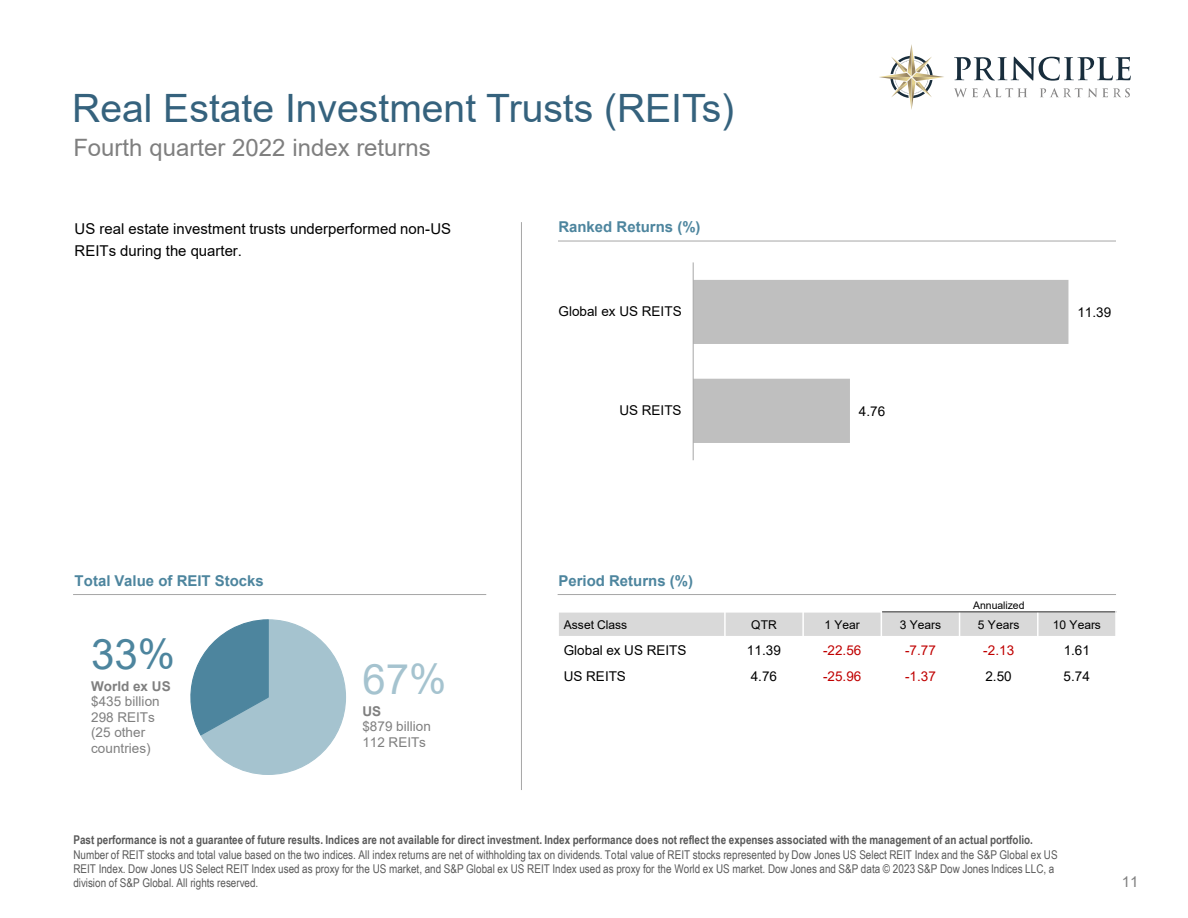
<style>
.page{position:relative;width:1188px;height:918px;background:#fff}
.page>*{position:absolute;margin:0;border:0;box-sizing:border-box;transform-origin:0 0}
.t1{font:42px "Arial";color:#a5c3cf}
.t2{font:42px "Arial";color:#4d859e}
.t3{font:39px "Arial";color:#35627d}
.t4{font:24px "Arial";color:#7f7f7f}
.t5{font:15px/22.5px "Arial";color:#000}
.t6{font:700 15px "Arial";color:#4d859e}
.t7{font:15px "Arial";color:#7f7f7f}
.t8{font:13.5px "Arial";color:#000}
.t9{font:13.5px/15.6px "Arial";letter-spacing:.005em;color:#7f7f7f}
.t10{font:13.5px "Arial";letter-spacing:.005em;color:#c00000}
.t11{font:12px/14.4px "Arial Narrow";letter-spacing:.005em;color:#595959}
.t12{font:12px "Arial";letter-spacing:-.005em;color:#000}
.t13{font:10.5px "Arial";letter-spacing:-.005em;color:#000}
.s1{font-weight:700}
</style>
<div class="page">
<hr style="left:521px;top:222px;width:1px;height:568px;background:#a6a6a6">
<svg style="left:694px;top:280px;width:374px;height:163px;fill:#bfbfbf"></svg>
<hr style="left:693px;top:262px;width:1px;height:198px;background:#a6a6a6">
<svg style="left:190px;top:619px;width:156px;height:156px"></svg>
<hr style="left:558px;top:241px;width:558px;height:1px;background:#a6a6a6">
<hr style="left:558px;top:594px;width:558px;height:1px;background:#a6a6a6">
<div style="left:558px;top:612px;width:167px;height:25px;background:#d9d9d9"></div>
<div style="left:725px;top:612px;width:78px;height:25px;background:#d9d9d9"></div>
<div style="left:803px;top:612px;width:78px;height:25px;background:#d9d9d9"></div>
<div style="left:881px;top:612px;width:79px;height:25px;background:#d9d9d9"></div>
<div style="left:960px;top:612px;width:78px;height:25px;background:#d9d9d9"></div>
<div style="left:1038px;top:612px;width:78px;height:25px;background:#d9d9d9"></div>
<hr style="left:724px;top:597px;width:2px;height:92px;background:#fff">
<hr style="left:802px;top:597px;width:2px;height:92px;background:#fff">
<hr style="left:881px;top:597px;width:1px;height:92px;background:#fff">
<hr style="left:959px;top:611px;width:1px;height:78px;background:#fff">
<hr style="left:1037px;top:611px;width:2px;height:78px;background:#fff">
<hr style="left:557px;top:611px;width:325px;height:2px;background:#fff">
<hr style="left:882px;top:611px;width:235px;height:1px;background:#404040">
<hr style="left:557px;top:636px;width:560px;height:1px;background:#fff">
<hr style="left:557px;top:597px;width:2px;height:92px;background:#fff">
<hr style="left:1115px;top:597px;width:2px;height:92px;background:#fff">
<hr style="left:73px;top:594px;width:413px;height:1px;background:#a6a6a6">
<svg style="left:879px;top:44px;width:65px;height:66px"></svg>
<svg style="left:954px;top:88px;width:73px;height:9px"></svg>
<svg style="left:1040px;top:88px;width:90px;height:9px"></svg>
<svg style="left:954px;top:57px;width:177px;height:24px"></svg>
<p class="t3" style="left:72px;top:82px;width:664px">Real Estate Investment Trusts (REITs)</p>
<p class="t4" style="left:73px;top:131px;width:359px">Fourth quarter 2022 index returns</p>
<p class="t5" style="left:75px;top:217px;width:378px">US real estate investment trusts underperformed non-US<br>REITs during the quarter.</p>
<p class="t6" style="left:558px;top:217px;width:144px">Ranked Returns (%)</p>
<p class="t8" style="left:559px;top:302px;width:125px">Global ex US REITS</p>
<p class="t8" style="left:619px;top:401px;width:64px">US REITS</p>
<p class="t8" style="left:859px;top:402px;width:28px">4.76</p>
<p class="t8" style="left:1077px;top:303px;width:35px">11.39</p>
<p class="t6" style="left:75px;top:570px;width:191px">Total Value of REIT Stocks</p>
<p class="t2" style="left:91px;top:626px;width:86px">33%</p>
<p class="t9" style="left:91px;top:678px;width:81px"><span class="s1">World ex US </span>$435 billion<br>298 REITs (25 other countries)</p>
<p class="t1" style="left:362px;top:650px;width:86px">67%</p>
<p class="t9" style="left:362px;top:703px;width:70px"><span class="s1">US<br></span>$879 billion<br>112 REITs</p>
<p class="t6" style="left:559px;top:570px;width:136px">Period Returns (%)</p>
<p class="t13" style="left:973px;top:598px;width:53px">Annualized</p>
<p class="t12" style="left:564px;top:617px;width:65px">Asset Class</p>
<p class="t12" style="left:751px;top:616px;width:27px">QTR</p>
<p class="t12" style="left:824px;top:616px;width:37px">1 Year</p>
<p class="t12" style="left:900px;top:616px;width:43px">3 Years</p>
<p class="t12" style="left:978px;top:616px;width:43px">5 Years</p>
<p class="t12" style="left:1053px;top:616px;width:50px">10 Years</p>
<p class="t8" style="left:564px;top:641px;width:124px">Global ex US REITS</p>
<p class="t8" style="left:747px;top:641px;width:35px">11.39</p>
<p class="t10" style="left:823px;top:641px;width:40px">-22.56</p>
<p class="t10" style="left:905px;top:641px;width:32px">-7.77</p>
<p class="t10" style="left:983px;top:641px;width:32px">-2.13</p>
<p class="t8" style="left:1064px;top:641px;width:28px">1.61</p>
<p class="t8" style="left:564px;top:667px;width:64px">US REITS</p>
<p class="t8" style="left:751px;top:666px;width:28px">4.76</p>
<p class="t10" style="left:823px;top:666px;width:40px">-25.96</p>
<p class="t10" style="left:905px;top:666px;width:32px">-1.37</p>
<p class="t8" style="left:985px;top:666px;width:28px">2.50</p>
<p class="t8" style="left:1064px;top:666px;width:28px">5.74</p>
<p class="t11" style="left:73px;top:832px;width:986px"><span class="s1">Past performance is not a guarantee of future results. Indices are not available for direct investment. Index performance does not reflect the expenses associated with the management of an actual portfolio.<br></span>Number of REIT stocks and total value based on the two indices. All index returns are net of withholding tax on dividends. Total value of REIT stocks represented by Dow Jones US Select REIT Index and the S&amp;P Global ex US REIT Index. Dow Jones US Select REIT Index used as proxy for the US market, and S&amp;P Global ex US REIT Index used as proxy for the World ex US market. Dow Jones and S&amp;P data © 2023 S&amp;P Dow Jones Indices LLC, a division of S&amp;P Global. All rights reserved.</p>
<p class="t7" style="left:1122px;top:871px;width:18px">11</p>
</div>
